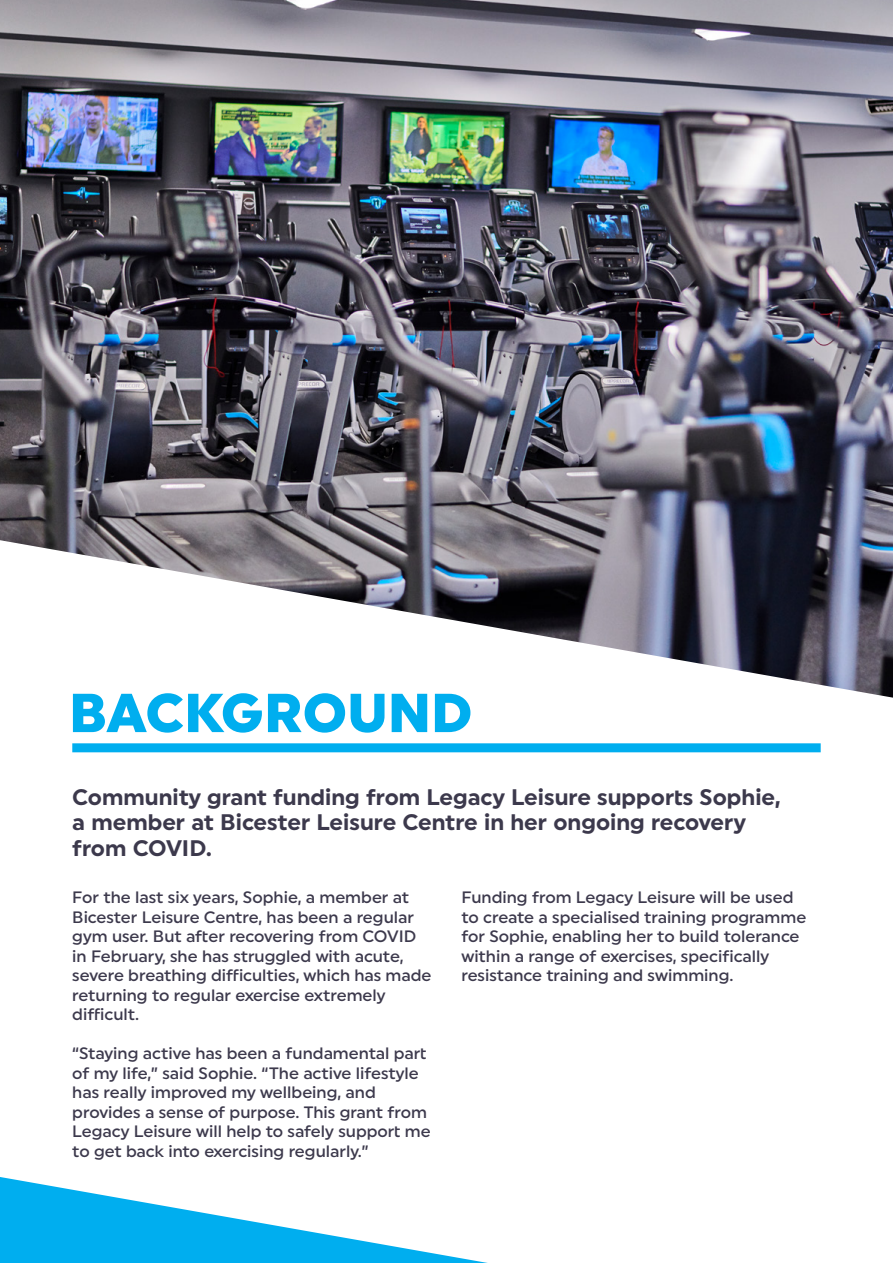
<style>
.page{position:relative;width:893px;height:1263px;background:#fff}
.page>*{position:absolute;margin:0;border:0;box-sizing:border-box;transform-origin:0 0}
.t1{font:900 54.75px "Uniform";color:#00aeef}
.t2{font:700 22.5px/25.5px "Uniform";color:#3c394c}
.t3{font:500 16.5px/19.5px "Uniform";color:#3c394c}
</style>
<div class="page">
<img style="left:0;top:0;width:893px;height:540px">
<svg style="left:0;top:540px;width:893px;height:213px"></svg>
<svg style="left:0;top:1177px;width:488px;height:86px"></svg>
<div style="left:72px;top:743px;width:749px;height:9px;background:#00aeef"></div>
<h1 class="t1" style="left:69px;top:680px;width:405px">BACKGROUND</h1>
<h2 class="t2" style="left:72px;top:784px;width:710px">Community grant funding from Legacy Leisure supports Sophie, a member at Bicester Leisure Centre in her ongoing recovery from COVID.</h2>
<p class="t3" style="left:72px;top:887px;width:361px">For the last six years, Sophie, a member at Bicester Leisure Centre, has been a regular gym user. But after recovering from COVID in February, she has struggled with acute, severe breathing difficulties, which has made returning to regular exercise extremely difficult.</p>
<p class="t3" style="left:72px;top:1043px;width:360px">“Staying active has been a fundamental part of my life,” said Sophie. “The active lifestyle has really improved my wellbeing, and provides a sense of purpose. This grant from Legacy Leisure will help to safely support me to get back into exercising regularly.”</p>
<p class="t3" style="left:461px;top:887px;width:347px">Funding from Legacy Leisure will be used to create a specialised training programme for Sophie, enabling her to build tolerance within a range of exercises, specifically resistance training and swimming.</p>
</div>
